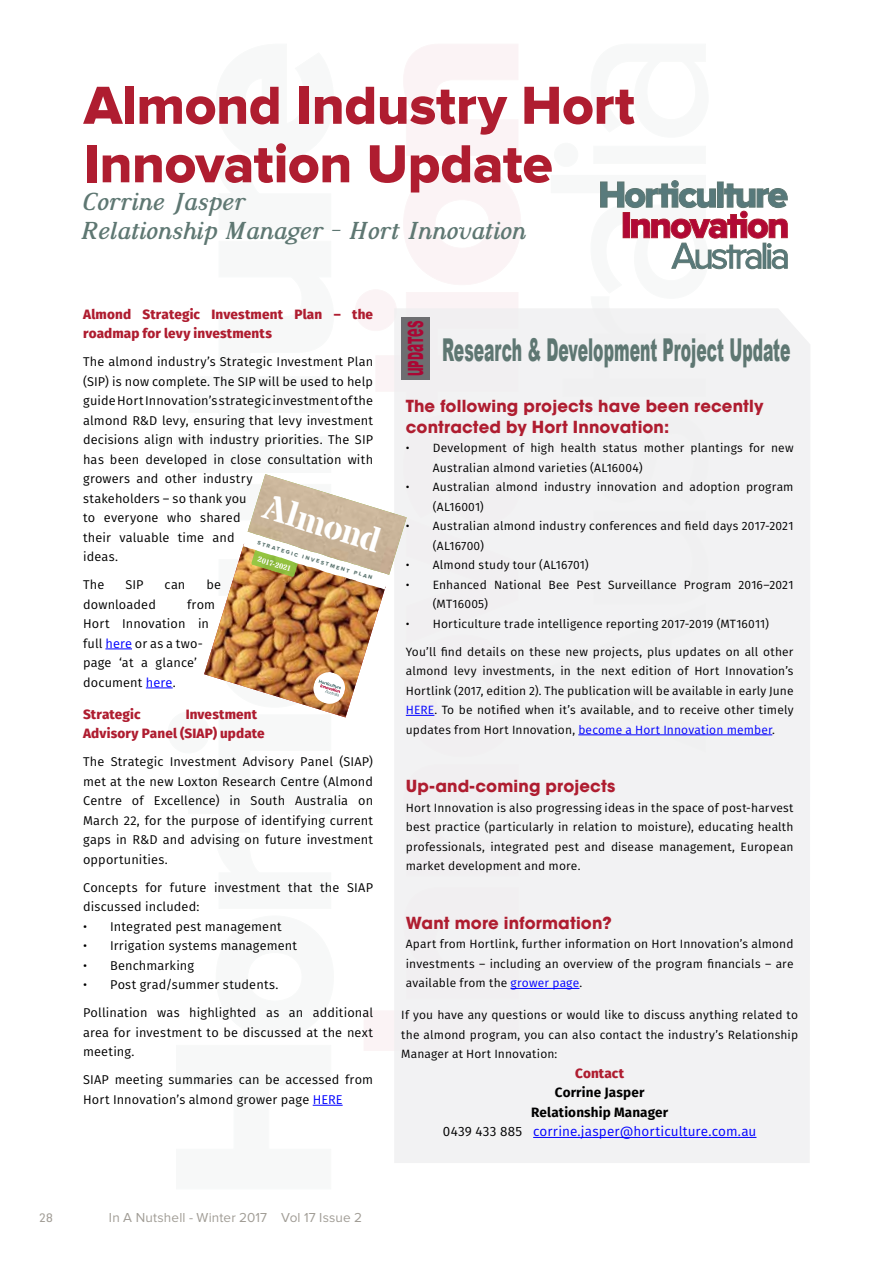
<style>
.page{position:relative;width:893px;height:1263px;background:#fff}
.page>*{position:absolute;margin:0;border:0;box-sizing:border-box;transform-origin:0 0}
.t1{font:55.5px/58.5px "Proxima Nova Extrabld";letter-spacing:-.005em;color:#af1d30}
.t2{font:700 35.1px "Stardos Stencil";color:#fff}
.t3{font:900 31.5px "Arial";color:#5e7772;scale:.49 1}
.t4{font:italic 700 24px/28.8px "Dustismo Roman";letter-spacing:-.005em;color:#5e7772}
.t5{font:900 21px "Arial";color:#ab0634;scale:.49 1}
.t6{font:700 16.5px/20.2px "ITC Avant Garde Std";letter-spacing:.01em;color:#af1d30}
.t7{font:800 13.5px/19.5px "Fira Sans";letter-spacing:.01em;color:#af1d30}
.t8{font:13.5px/19.5px "Fira Sans";letter-spacing:.01em;color:#00f;text-align:center}
.t9{font:13.5px "Proxima Nova";letter-spacing:.015em;color:#a19d96}
.t10{font:12.75px/19.5px "Fira Sans";letter-spacing:.01em;color:#000}
.t11{font:12px/19.5px "Fira Sans";letter-spacing:.015em;color:#000;text-align:justify}
.t12{font:12px "Flama";color:#a19d96}
.t13{font:700 7.65px "Stardos Stencil";color:#fff}
.t14{font:5.55px "Proxima Nova Extrabld";color:#5e7772}
.s1{color:#00f}
.s2{font-weight:700;color:#000}
.s3{color:#000}
</style>
<div class="page">
<div style="left:168px;top:711px;width:42px;height:42px;background:#f7f8f8;border:1px solid #5e7772;border-radius:50%"></div>
<div style="left:177px;top:437px;width:154px;height:35px;background:#f7f8f8"></div>
<div style="left:364px;top:1011px;width:154px;height:39px;background:#fbf3f5"></div>
<div style="left:551px;top:175px;width:154px;height:18px;background:#f7f8f8"></div>
<svg style="left:600px;top:181px;width:187px;height:89px"></svg>
<div style="left:394px;top:308px;width:416px;height:855px;background:#f2f2f3"></div>
<svg style="left:105px;top:649px;width:27px;height:1px"></svg>
<svg style="left:146px;top:688px;width:27px;height:1px"></svg>
<hr style="left:313px;top:1105px;width:30px;height:1px;background:#00f">
<hr style="left:533px;top:1137px;width:223px;height:1px;background:#00f">
<hr style="left:578px;top:734px;width:194px;height:1px;background:#00f">
<hr style="left:511px;top:988px;width:68px;height:1px;background:#00f">
<svg style="left:188px;top:44px;width:334px;height:994px"></svg>
<h1 class="t1" style="left:84px;top:78px;width:553px">Almond Industry Hort<br>Innovation Update</h1>
<h3 class="t4" style="left:83px;top:186px;width:445px">Corrine Jasper<br>Relationship Manager - Hort Innovation</h3>
<p class="t7" style="left:83px;top:303px;width:291px">Almond Strategic Investment Plan – the roadmap for levy investments</p>
<p class="t10" style="left:83px;top:352px;width:292px">The almond industry’s Strategic Investment Plan (SIP) is now complete. The SIP will be used to help guide Hort Innovation’s strategic investment of the almond R&amp;D levy, ensuring that levy investment decisions align with industry priorities. The SIP has been developed in close consultation with growers and other industry<br>stakeholders – so thank you<br>to everyone who shared<br>their valuable time and<br>ideas.</p>
<p class="t10" style="left:83px;top:575px;width:23px">The</p>
<p class="t10" style="left:125px;top:575px;width:20px">SIP</p>
<p class="t10" style="left:165px;top:575px;width:22px">can</p>
<p class="t10" style="left:206px;top:575px;width:16px">be</p>
<p class="t10" style="left:83px;top:594px;width:74px">downloaded</p>
<h2 class="t2" style="left:271px;top:485px;width:122px;rotate:17deg">Almond</h2>
<p class="t14" style="left:259px;top:539px;width:122px;rotate:17deg">STRATEGIC INVESTMENT PLAN</p>
<p class="t13" style="left:259px;top:554px;width:36px;rotate:17deg">2017-2021</p>
<p class="t10" style="left:83px;top:594px;width:134px;text-indent:104px">from<br>Hort Innovation in full <span class="s1">here</span> or as a two&shy;page ‘at a glance’ document <span class="s1">here</span>.</p>
<p class="t7" style="left:83px;top:703px;width:59px">Strategic</p>
<p class="t7" style="left:83px;top:703px;width:183px;text-indent:103px">Investment<br>Advisory Panel (SIAP) update</p>
<p class="t10" style="left:83px;top:752px;width:291px;text-align:justify">The Strategic Investment Advisory Panel (SIAP) met at the new Loxton Research Centre (Almond Centre of Excellence) in South Australia on March 22, for the purpose of identifying current gaps in R&amp;D and advising on future investment opportunities.</p>
<p class="t10" style="left:83px;top:877px;width:291px">Concepts for future investment that the SIAP discussed included:</p>
<p class="t10" style="left:83px;top:916px;width:200px">• Integrated pest management</p>
<p class="t10" style="left:83px;top:936px;width:215px">• Irrigation systems management</p>
<p class="t10" style="left:83px;top:955px;width:112px">• Benchmarking</p>
<p class="t10" style="left:83px;top:970px;width:291px;line-height:28px">• Post grad/summer students.<br>Pollination was highlighted as an additional</p>
<p class="t10" style="left:83px;top:1022px;width:292px">area for investment to be discussed at the next meeting.</p>
<p class="t10" style="left:83px;top:1070px;width:291px">SIAP meeting summaries can be accessed from<br>Hort Innovation’s almond grower page <span class="s1">HERE</span></p>
<h3 class="t5" style="left:400px;top:376px;width:115px;rotate:-90deg">UPDATES</h3>
<h3 class="t3" style="left:442px;top:327px;width:712px">Research &amp; Development Project Update</h3>
<h3 class="t6" style="left:406px;top:396px;width:359px">The following projects have been recently contracted by Hort Innovation:</h3>
<p class="t11" style="left:433px;top:438px;width:362px;text-indent:-27px">• Development of high health status mother plantings for new<br>Australian almond varieties (AL16004)</p>
<p class="t11" style="left:433px;top:477px;width:362px;text-indent:-27px">• Australian almond industry innovation and adoption program (AL16001)</p>
<p class="t11" style="left:433px;top:516px;width:362px;text-indent:-27px">• Australian almond industry conferences and field days 2017-2021 (AL16700)</p>
<p class="t11" style="left:406px;top:555px;width:184px">• Almond study tour (AL16701)</p>
<p class="t11" style="left:433px;top:574px;width:362px;text-indent:-27px">• Enhanced National Bee Pest Surveillance Program 2016–2021 (MT16005)</p>
<p class="t11" style="left:406px;top:613px;width:365px">• Horticulture trade intelligence reporting 2017-2019 (MT16011)</p>
<p class="t11" style="left:406px;top:641px;width:389px">You’ll find details on these new projects, plus updates on all other almond levy investments, in the next edition of Hort Innovation’s Hortlink (2017, edition 2). The publication will be available in early June <span class="s1">HERE</span>. To be notified when it’s available, and to receive other timely updates from Hort Innovation, <span class="s1">become a Hort Innovation member</span>.</p>
<h3 class="t6" style="left:406px;top:776px;width:211px">Up-and-coming projects</h3>
<p class="t11" style="left:406px;top:797px;width:389px">Hort Innovation is also progressing ideas in the space of post-harvest best practice (particularly in relation to moisture), educating health professionals, integrated pest and disease management, European market development and more.</p>
<h3 class="t6" style="left:406px;top:912px;width:207px">Want more information?</h3>
<p class="t11" style="left:406px;top:934px;width:389px">Apart from Hortlink, further information on Hort Innovation’s almond investments – including an overview of the program financials – are available from the <span class="s1">grower page</span>.</p>
<p class="t11" style="left:401px;top:1005px;width:398px">If you have any questions or would like to discuss anything related to the almond program, you can also contact the industry’s Relationship Manager at Hort Innovation:</p>
<p class="t7" style="left:575px;top:1062px;width:51px">Contact</p>
<p class="t8" style="left:443px;top:1082px;width:315px"><span class="s2">Corrine Jasper<br>Relationship Manager<br></span><span class="s3">0439 433 885</span> corrine.jasper@horticulture.com.au</p>
<p class="t12" style="left:39px;top:1210px;width:15px">28</p>
<p class="t9" style="left:109px;top:1211px;width:255px">In A Nutshell - Winter 2017 Vol 17 Issue 2</p>
</div>
